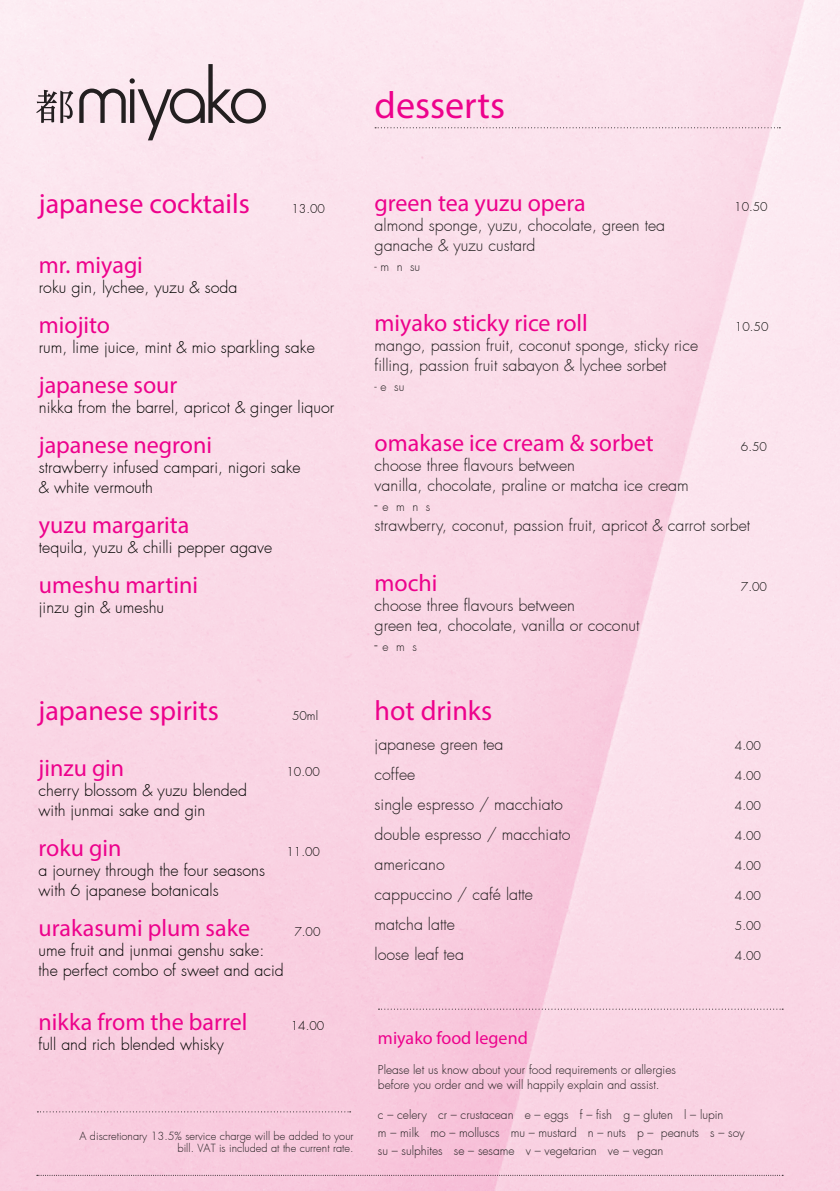
<style>
.page{position:relative;width:840px;height:1191px;background:#fff}
.page>*{position:absolute;margin:0;border:0;box-sizing:border-box;transform-origin:0 0}
.t1{font:38px "Myriad Pro";color:#ed028c}
.t2{font:28px "Myriad Pro";color:#ed028c}
.t3{font:24px "Myriad Pro";color:#ed028c}
.t4{font:18px "Myriad Pro";color:#ed028c}
.t5{font:300 16px/20px "Futura";color:#231f20}
.t6{font:300 16px/20px "Futura";color:#040503}
.t7{font:300 12px "Futura";color:#231f20}
.t8{font:300 12px "Futura";color:#040503}
.t9{font:300 11px/12px "Futura";color:#231f20;text-align:right}
.s1{font-size:16px}
</style>
<div class="page">
<img style="left:0;top:0;width:839px;height:1191px">
<svg style="left:36px;top:64px;width:230px;height:76px;background:#d8c6cd"></svg>
<svg style="left:375px;top:127px;width:404px;height:1px"></svg>
<svg style="left:378px;top:1008px;width:404px;height:1px"></svg>
<svg style="left:37px;top:1174px;width:745px;height:1px"></svg>
<svg style="left:37px;top:1111px;width:313px;height:1px"></svg>
<p class="t1" style="left:374px;top:81px;width:132px">desserts</p>
<p class="t2" style="left:39px;top:186px;width:212px">japanese cocktails</p>
<p class="t8" style="left:291px;top:201px;width:35px">13.00</p>
<p class="t3" style="left:39px;top:250px;width:105px">mr. miyagi</p>
<p class="t6" style="left:39px;top:277px;width:200px">roku gin, lychee, yuzu &amp; soda</p>
<p class="t3" style="left:39px;top:310px;width:73px">miojito</p>
<p class="t6" style="left:39px;top:337px;width:277px">rum, lime juice, mint &amp; mio sparkling sake</p>
<p class="t3" style="left:39px;top:370px;width:140px">japanese sour</p>
<p class="t6" style="left:39px;top:397px;width:297px">nikka from the barrel, apricot &amp; ginger liquor</p>
<p class="t3" style="left:39px;top:430px;width:174px">japanese negroni</p>
<p class="t6" style="left:39px;top:457px;width:263px">strawberry infused campari, nigori sake &amp; white vermouth</p>
<p class="t3" style="left:39px;top:510px;width:152px">yuzu margarita</p>
<p class="t6" style="left:39px;top:537px;width:235px">tequila, yuzu &amp; chilli pepper agave</p>
<p class="t3" style="left:39px;top:570px;width:160px">umeshu martini</p>
<p class="t6" style="left:39px;top:597px;width:127px">jinzu gin &amp; umeshu</p>
<p class="t2" style="left:39px;top:693px;width:182px">japanese spirits</p>
<p class="t8" style="left:292px;top:708px;width:27px">50ml</p>
<p class="t3" style="left:39px;top:753px;width:87px">jinzu gin</p>
<p class="t8" style="left:286px;top:764px;width:35px">10.00</p>
<p class="t6" style="left:39px;top:780px;width:210px">cherry blossom &amp; yuzu blended</p>
<p class="t6" style="left:39px;top:800px;width:168px">with junmai sake and gin</p>
<p class="t3" style="left:39px;top:833px;width:84px">roku gin</p>
<p class="t8" style="left:286px;top:844px;width:35px">11.00</p>
<p class="t6" style="left:39px;top:860px;width:228px">a journey through the four seasons</p>
<p class="t6" style="left:39px;top:880px;width:181px">with 6 japanese botanicals</p>
<p class="t3" style="left:39px;top:913px;width:213px">urakasumi plum sake</p>
<p class="t8" style="left:294px;top:924px;width:28px">7.00</p>
<p class="t6" style="left:39px;top:940px;width:227px">ume fruit and junmai genshu sake:</p>
<p class="t6" style="left:39px;top:960px;width:247px">the perfect combo of sweet and acid</p>
<p class="t3" style="left:39px;top:1007px;width:210px">nikka from the barrel</p>
<p class="t8" style="left:290px;top:1018px;width:35px">14.00</p>
<p class="t6" style="left:39px;top:1034px;width:187px">full and rich blended whisky</p>
<p class="t9" style="left:79px;top:1130px;width:275px">A discretionary 13.5% service charge will be added to your bill. VAT is included at the current rate.</p>
<p class="t3" style="left:374px;top:188px;width:213px">green tea yuzu opera</p>
<p class="t8" style="left:733px;top:199px;width:35px">10.50</p>
<p class="t5" style="left:374px;top:215px;width:292px">almond sponge, yuzu, chocolate, green tea ganache &amp; yuzu custard</p>
<p class="t7" style="left:374px;top:259px;width:47px">- m n su</p>
<p class="t3" style="left:374px;top:308px;width:215px">miyako sticky rice roll</p>
<p class="t8" style="left:734px;top:319px;width:35px">10.50</p>
<p class="t5" style="left:374px;top:335px;width:325px">mango, passion fruit, coconut sponge, sticky rice filling, passion fruit sabayon &amp; lychee sorbet</p>
<p class="t7" style="left:374px;top:379px;width:31px">- e su</p>
<p class="t3" style="left:374px;top:428px;width:280px">omakase ice cream &amp; sorbet</p>
<p class="t8" style="left:740px;top:439px;width:28px">6.50</p>
<p class="t5" style="left:374px;top:455px;width:202px">choose three flavours between</p>
<p class="t5" style="left:374px;top:475px;width:315px">vanilla, chocolate, praline or matcha ice cream</p>
<p class="t7" style="left:374px;top:499px;width:57px"><span class="s1">-</span> e m n s</p>
<p class="t5" style="left:374px;top:515px;width:377px">strawberry, coconut, passion fruit, apricot &amp; carrot sorbet</p>
<p class="t3" style="left:374px;top:568px;width:64px">mochi</p>
<p class="t8" style="left:740px;top:579px;width:28px">7.00</p>
<p class="t5" style="left:374px;top:595px;width:202px">choose three flavours between</p>
<p class="t5" style="left:374px;top:615px;width:266px">green tea, chocolate, vanilla or coconut</p>
<p class="t7" style="left:374px;top:639px;width:44px"><span class="s1">-</span> e m s</p>
<p class="t2" style="left:374px;top:693px;width:119px">hot drinks</p>
<p class="t5" style="left:374px;top:734px;width:130px">japanese green tea</p>
<p class="t8" style="left:734px;top:738px;width:28px">4.00</p>
<p class="t5" style="left:374px;top:764px;width:42px">coffee</p>
<p class="t8" style="left:734px;top:768px;width:28px">4.00</p>
<p class="t5" style="left:374px;top:794px;width:190px">single espresso / macchiato</p>
<p class="t8" style="left:734px;top:798px;width:28px">4.00</p>
<p class="t5" style="left:374px;top:824px;width:197px">double espresso / macchiato</p>
<p class="t8" style="left:734px;top:828px;width:28px">4.00</p>
<p class="t5" style="left:374px;top:854px;width:72px">americano</p>
<p class="t8" style="left:734px;top:858px;width:28px">4.00</p>
<p class="t5" style="left:374px;top:884px;width:160px">cappuccino / café latte</p>
<p class="t8" style="left:734px;top:888px;width:28px">4.00</p>
<p class="t5" style="left:374px;top:914px;width:82px">matcha latte</p>
<p class="t8" style="left:734px;top:918px;width:28px">5.00</p>
<p class="t5" style="left:374px;top:944px;width:91px">loose leaf tea</p>
<p class="t8" style="left:734px;top:948px;width:28px">4.00</p>
<p class="t4" style="left:378px;top:1027px;width:151px">miyako food legend</p>
<p class="t7" style="left:378px;top:1062px;width:299px">Please let us know about your food requirements or allergies</p>
<p class="t7" style="left:378px;top:1077px;width:283px">before you order and we will happily explain and assist.</p>
<p class="t7" style="left:378px;top:1107px;width:347px">c – celery cr – crustacean e – eggs f – fish g – gluten l – lupin</p>
<p class="t7" style="left:378px;top:1125px;width:368px">m – milk mo – molluscs mu – mustard n – nuts p – peanuts s – soy</p>
<p class="t7" style="left:378px;top:1143px;width:287px">su – sulphites se – sesame v – vegetarian ve – vegan</p>
</div>
